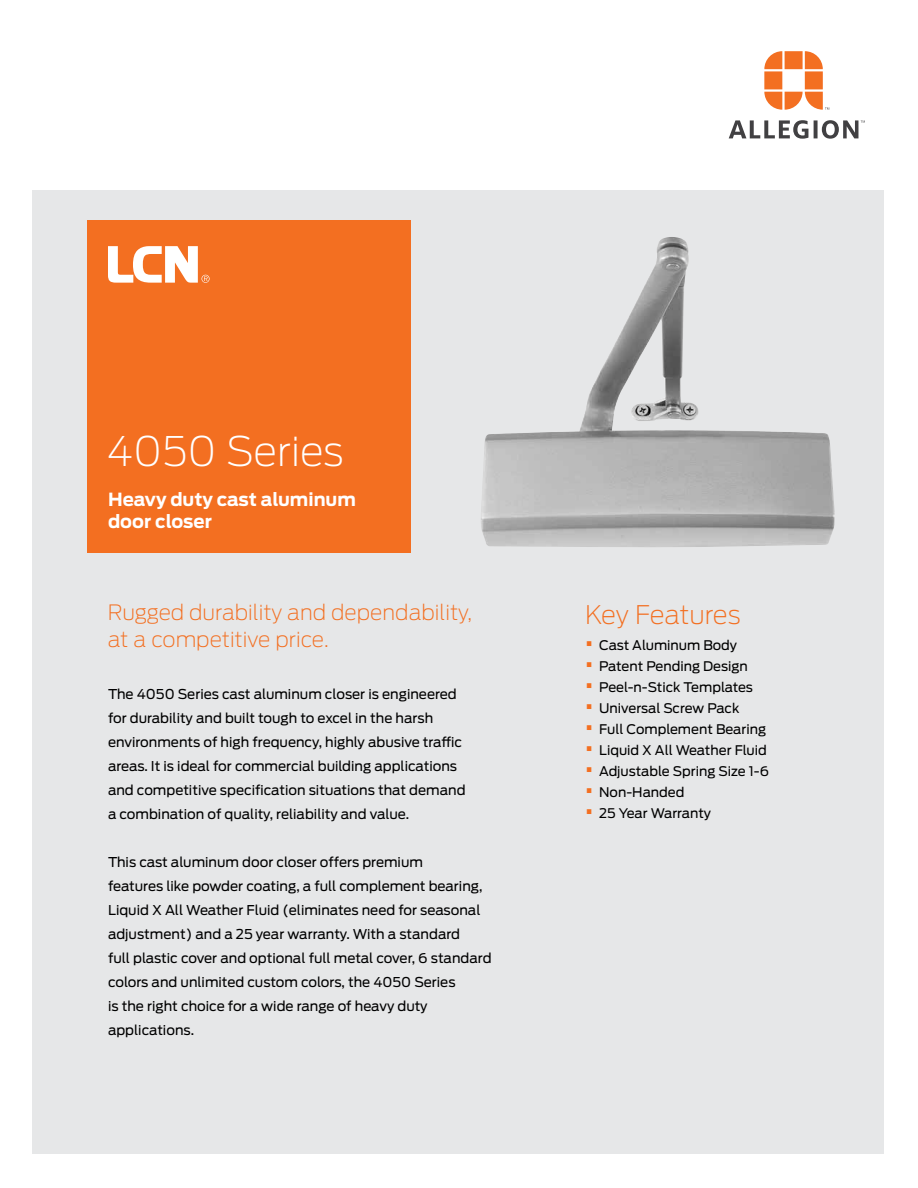
<style>
.page{position:relative;width:918px;height:1188px;background:#fff}
.page>*{position:absolute;margin:0;border:0;box-sizing:border-box;transform-origin:0 0}
.t1{font:200 40.5px "Antenna";color:#fff}
.t2{font:200 25.5px "Antenna";letter-spacing:-.015em;color:#f36f21}
.t3{font:200 21px/27px "Antenna";color:#f36f21}
.t4{font:700 18px/21.6px "Antenna";color:#fff}
.t5{font:13.5px/24px "Antenna";color:#000}
.t6{font:13.2px "Antenna";color:#000}
.s1{font-weight:700;font-size:21px;color:#f36f21}
</style>
<div class="page">
<div style="left:32px;top:190px;width:852px;height:964px;background:#e6e7e8"></div>
<div style="left:87px;top:220px;width:324px;height:334px;background:#f36f21"></div>
<svg style="left:764px;top:51px;width:65px;height:59px"></svg>
<svg style="left:729px;top:120px;width:136px;height:19px"></svg>
<svg style="left:108px;top:246px;width:102px;height:37px"></svg>
<img style="left:481px;top:237px;width:354px;height:310px">
<h1 class="t1" style="left:106px;top:425px;width:239px">4050 Series</h1>
<h3 class="t4" style="left:108px;top:489px;width:249px">Heavy duty cast aluminum door closer</h3>
<h3 class="t3" style="left:108px;top:598px;width:366px">Rugged durability and dependability, at a competitive price.</h3>
<h2 class="t2" style="left:585px;top:598px;width:157px">Key Features</h2>
<p class="t6" style="left:585px;top:636px;width:154px"><span class="s1">•</span> Cast Aluminum Body</p>
<p class="t6" style="left:585px;top:657px;width:164px"><span class="s1">•</span> Patent Pending Design</p>
<p class="t6" style="left:585px;top:678px;width:169px"><span class="s1">•</span> Peel-n-Stick Templates</p>
<p class="t6" style="left:585px;top:699px;width:156px"><span class="s1">•</span> Universal Screw Pack</p>
<p class="t6" style="left:585px;top:720px;width:183px"><span class="s1">•</span> Full Complement Bearing</p>
<p class="t6" style="left:585px;top:741px;width:183px"><span class="s1">•</span> Liquid X All Weather Fluid</p>
<p class="t6" style="left:585px;top:762px;width:185px"><span class="s1">•</span> Adjustable Spring Size 1-6</p>
<p class="t6" style="left:585px;top:783px;width:101px"><span class="s1">•</span> Non-Handed</p>
<p class="t6" style="left:585px;top:804px;width:128px"><span class="s1">•</span> 25 Year Warranty</p>
<p class="t5" style="left:108px;top:681px;width:359px">The 4050 Series cast aluminum closer is engineered for durability and built tough to excel in the harsh environments of high frequency, highly abusive traffic areas. It is ideal for commercial building applications and competitive specification situations that demand a combination of quality, reliability and value.</p>
<p class="t5" style="left:108px;top:849px;width:385px">This cast aluminum door closer offers premium<br>features like powder coating, a full complement bearing, Liquid X All Weather Fluid (eliminates need for seasonal adjustment) and a 25 year warranty. With a standard<br>full plastic cover and optional full metal cover, 6 standard colors and unlimited custom colors, the 4050 Series<br>is the right choice for a wide range of heavy duty applications.</p>
</div>
